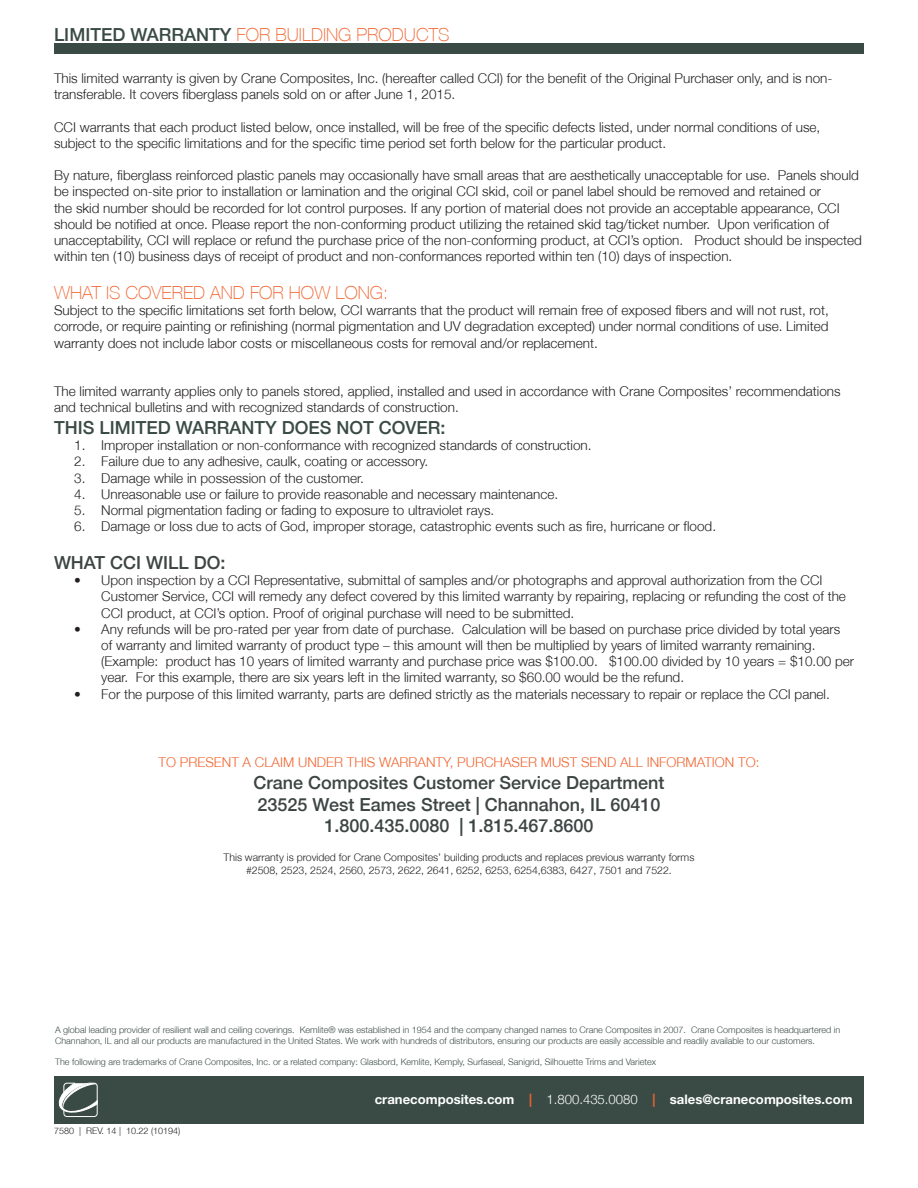
<style>
.page{position:relative;width:918px;height:1188px;background:#fff}
.page>*{position:absolute;margin:0;border:0;box-sizing:border-box;transform-origin:0 0}
.Body_Type{font:500 18px/21.6px "Helvetica Neue LT";color:#3d4644}
.t1{font:100 18px "Helvetica Neue LT";color:#f2642f}
.t2{font:500 18px "Helvetica Neue LT";color:#3a4b45}
.t3{font:300 13.5px/16.2px "Helvetica Neue";color:#231f20}
.t4{font:300 13.5px "Helvetica Neue";color:#f2642f}
.t5{font:700 13.2px "Helvetica Neue LT Std";color:#fff}
.t6{font:300 10.5px/12.6px "Helvetica Neue";color:#231f20;text-align:center}
.t7{font:300 9px/10.8px "Helvetica Neue";color:#3a4b45}
.t8{font:300 9px "Helvetica Neue";color:#231f20}
.s1{font-weight:500;color:#3a4b45}
.s2{color:#f2642f}
.s3{font-family:"Helvetica Neue";font-weight:300}
</style>
<div class="page">
<div style="left:54px;top:43px;width:810px;height:11px;background:#3a4b45"></div>
<div style="left:54px;top:1076px;width:810px;height:48px;background:#3a4b45"></div>
<svg style="left:58px;top:1082px;width:40px;height:35px"></svg>
<p class="t1" style="left:54px;top:24px;width:397px"><span class="s1">LIMITED WARRANTY</span> FOR BUILDING PRODUCTS</p>
<p class="t3" style="left:54px;top:70px;width:780px">This limited warranty is given by Crane Composites, Inc. (hereafter called CCI) for the benefit of the Original Purchaser only, and is non&shy;transferable. It covers fiberglass panels sold on or after June 1, 2015.</p>
<p class="t3" style="left:54px;top:118px;width:768px">CCI warrants that each product listed below, once installed, will be free of the specific defects listed, under normal conditions of use, subject to the specific limitations and for the specific time period set forth below for the particular product.</p>
<p class="t3" style="left:54px;top:167px;width:809px">By nature, fiberglass reinforced plastic panels may occasionally have small areas that are aesthetically unacceptable for use. Panels should be inspected on-site prior to installation or lamination and the original CCI skid, coil or panel label should be removed and retained or<br>the skid number should be recorded for lot control purposes. If any portion of material does not provide an acceptable appearance, CCI should be notified at once. Please report the non-conforming product utilizing the retained skid tag/ticket number. Upon verification of unacceptability, CCI will replace or refund the purchase price of the non-conforming product, at CCI’s option. Product should be inspected within ten (10) business days of receipt of product and non-conformances reported within ten (10) days of inspection.</p>
<p class="t1" style="left:54px;top:282px;width:336px">WHAT IS COVERED AND FOR HOW LONG:</p>
<p class="t3" style="left:54px;top:302px;width:776px;text-align:justify">Subject to the specific limitations set forth below, CCI warrants that the product will remain free of exposed fibers and will not rust, rot, corrode, or require painting or refinishing (normal pigmentation and UV degradation excepted) under normal conditions of use. Limited warranty does not include labor costs or miscellaneous costs for removal and/or replacement.</p>
<p class="t3" style="left:54px;top:383px;width:788px">The limited warranty applies only to panels stored, applied, installed and used in accordance with Crane Composites’ recommendations and technical bulletins and with recognized standards of construction.</p>
<p class="t2" style="left:54px;top:417px;width:393px">THIS LIMITED WARRANTY DOES NOT COVER:</p>
<p class="t3" style="left:74px;top:437px;width:519px">1. Improper installation or non-conformance with recognized standards of construction.</p>
<p class="t3" style="left:74px;top:453px;width:355px">2. Failure due to any adhesive, caulk, coating or accessory.</p>
<p class="t3" style="left:74px;top:469px;width:291px">3. Damage while in possession of the customer.</p>
<p class="t3" style="left:74px;top:486px;width:485px">4. Unreasonable use or failure to provide reasonable and necessary maintenance.</p>
<p class="t3" style="left:74px;top:502px;width:422px">5. Normal pigmentation fading or fading to exposure to ultraviolet rays.</p>
<p class="t3" style="left:74px;top:518px;width:643px">6. Damage or loss due to acts of God, improper storage, catastrophic events such as fire, hurricane or flood.</p>
<p class="Body_Type" style="left:54px;top:552px;width:173px">WHAT CCI WILL DO:</p>
<p class="t3" style="left:101px;top:572px;width:746px;text-indent:-27px">• Upon inspection by a CCI Representative, submittal of samples and/or photographs and approval authorization from the CCI<br>Customer Service, CCI will remedy any defect covered by this limited warranty by repairing, replacing or refunding the cost of the<br>CCI product, at CCI’s option. Proof of original purchase will need to be submitted.</p>
<p class="t3" style="left:101px;top:621px;width:754px;text-indent:-27px">• Any refunds will be pro-rated per year from date of purchase. Calculation will be based on purchase price divided by total years of warranty and limited warranty of product type – this amount will then be multiplied by years of limited warranty remaining. (Example: product has 10 years of limited warranty and purchase price was $100.00. $100.00 divided by 10 years = $10.00 per year. For this example, there are six years left in the limited warranty, so $60.00 would be the refund.</p>
<p class="t3" style="left:74px;top:685px;width:757px">• For the purpose of this limited warranty, parts are defined strictly as the materials necessary to repair or replace the CCI panel.</p>
<p class="t4" style="left:159px;top:754px;width:602px">TO PRESENT A CLAIM UNDER THIS WARRANTY, PURCHASER MUST SEND ALL INFORMATION TO:</p>
<p class="Body_Type" style="left:253px;top:772px;width:413px">Crane Composites Customer Service Department<br>23525 West Eames Street | Channahon, IL 60410</p>
<p class="Body_Type" style="left:324px;top:815px;width:271px">1.800.435.0080 | 1.815.467.8600</p>
<p class="t6" style="left:224px;top:851px;width:472px">This warranty is provided for Crane Composites’ building products and replaces previous warranty forms #2508, 2523, 2524, 2560, 2573, 2622, 2641, 6252, 6253, 6254,6383, 6427, 7501 and 7522.</p>
<p class="t7" style="left:55px;top:1024px;width:787px">A global leading provider of resilient wall and ceiling coverings. Kemlite® was established in 1954 and the company changed names to Crane Composites in 2007. Crane Composites is headquartered in<br>Channahon, IL and all our products are manufactured in the United States. We work with hundreds of distributors, ensuring our products are easily accessible and readily available to our customers.</p>
<p class="t7" style="left:55px;top:1057px;width:602px">The following are trademarks of Crane Composites, Inc. or a related company: Glasbord, Kemlite, Kemply, Surfaseal, Sanigrid, Silhouette Trims and Varietex</p>
<p class="t8" style="left:54px;top:1125px;width:128px">7580 | REV. 14 | 10.22 (10194)</p>
<p class="t5" style="left:375px;top:1091px;width:479px">cranecomposites.com <span class="s2">|</span> <span class="s3">1.800.435.0080</span> <span class="s2">|</span> sales@cranecomposites.com</p>
</div>
